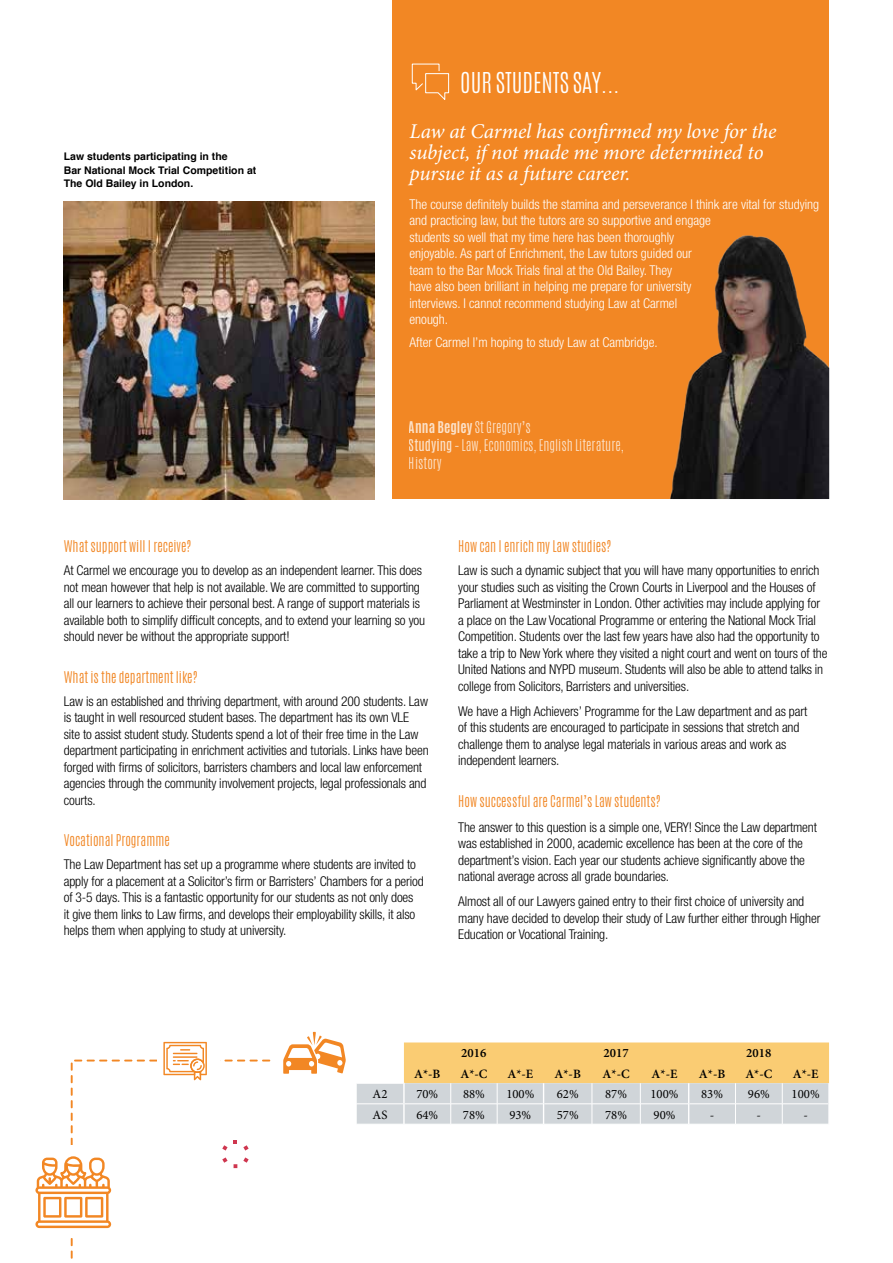
<style>
.page{position:relative;width:893px;height:1263px;background:#fff}
.page>*{position:absolute;margin:0;border:0;box-sizing:border-box;transform-origin:0 0}
.t1{font:300 24px "Antonio";color:#fff}
.t2{font:italic 21px/21px "Minion Pro";letter-spacing:-.005em;color:#fff}
.t3{font:300 condensed 13.5px/16.5px "Helvetica Neue";letter-spacing:-.01em;color:#000}
.t4{font:300 condensed 13.5px/16.5px "Helvetica Neue";color:#fff}
.t5{font:300 13.5px "Antonio";color:#f18623}
.t6{font:300 13.5px/18px "Antonio";color:#fff}
.t7{font:12.75px "Minion Pro";color:#000}
.t8{font:600 12.75px "Minion Pro";color:#000}
.t9{font:700 10.5px/13.5px "Helvetica";color:#000}
.s1{font-weight:700}
.s2{font-weight:400}
</style>
<div class="page">
<svg style="left:70px;top:1059px;width:200px;height:200px"></svg>
<div style="left:30px;top:1145px;width:133px;height:91px;background:#fff"></div>
<div style="left:157px;top:1038px;width:62px;height:46px;background:#fff"></div>
<svg style="left:356px;top:1042px;width:473px;height:82px;background:#e6d4ae"></svg>
<hr style="left:356px;top:1083px;width:49px;height:1px;background:#fff">
<img style="left:64px;top:201px;width:310px;height:298px">
<div style="left:392px;top:0;width:437px;height:499px;background:#f28724"></div>
<svg style="left:412px;top:63px;width:37px;height:37px"></svg>
<img style="left:670px;top:235px;width:159px;height:264px">
<svg style="left:163px;top:1042px;width:44px;height:38px"></svg>
<svg style="left:234px;top:1140px;width:3px;height:4px"></svg>
<svg style="left:222px;top:1145px;width:6px;height:5px"></svg>
<svg style="left:222px;top:1157px;width:6px;height:6px"></svg>
<svg style="left:234px;top:1164px;width:3px;height:4px"></svg>
<svg style="left:243px;top:1157px;width:6px;height:6px"></svg>
<svg style="left:243px;top:1145px;width:6px;height:5px"></svg>
<svg style="left:283px;top:1032px;width:63px;height:42px"></svg>
<svg style="left:35px;top:1156px;width:76px;height:72px"></svg>
<p class="t9" style="left:64px;top:150px;width:194px">Law students participating in the<br>Bar National Mock Trial Competition at<br>The Old Bailey in London.</p>
<h1 class="t1" style="left:460px;top:65px;width:161px">OUR STUDENTS SAY...</h1>
<h2 class="t2" style="left:409px;top:120px;width:369px">Law at Carmel has confirmed my love for the subject, if not made me more determined to pursue it as a future career.</h2>
<p class="t4" style="left:409px;top:196px;width:411px">The course definitely builds the stamina and perseverance I think are vital for studying and practicing law, but the tutors are so supportive and engage<br>students so well that my time here has been thoroughly<br>enjoyable. As part of Enrichment, the Law tutors guided our<br>team to the Bar Mock Trials final at the Old Bailey. They<br>have also been brilliant in helping me prepare for university<br>interviews. I cannot recommend studying Law at Carmel<br>enough.</p>
<p class="t4" style="left:409px;top:334px;width:250px">After Carmel I’m hoping to study Law at Cambridge.</p>
<p class="t6" style="left:409px;top:418px;width:216px"><span class="s1">Anna Begley</span> St Gregory’s<br><span class="s2">Studying</span> – Law, Economics, English Literature,<br>History</p>
<p class="t5" style="left:64px;top:537px;width:129px">What support will I receive?</p>
<p class="t3" style="left:64px;top:562px;width:363px">At Carmel we encourage you to develop as an independent learner. This does not mean however that help is not available. We are committed to supporting all our learners to achieve their personal best. A range of support materials is available both to simplify difficult concepts, and to extend your learning so you should never be without the appropriate support!</p>
<p class="t5" style="left:64px;top:667px;width:135px">What is the department like?</p>
<p class="t3" style="left:64px;top:692px;width:366px">Law is an established and thriving department, with around 200 students. Law is taught in well resourced student bases. The department has its own VLE site to assist student study. Students spend a lot of their free time in the Law department participating in enrichment activities and tutorials. Links have been forged with firms of solicitors, barristers chambers and local law enforcement agencies through the community involvement projects, legal professionals and courts.</p>
<p class="t5" style="left:64px;top:831px;width:107px">Vocational Programme</p>
<p class="t3" style="left:64px;top:856px;width:362px">The Law Department has set up a programme where students are invited to apply for a placement at a Solicitor’s firm or Barristers’ Chambers for a period of 3-5 days. This is a fantastic opportunity for our students as not only does<br>it give them links to Law firms, and develops their employability skills, it also helps them when applying to study at university.</p>
<p class="t5" style="left:458px;top:537px;width:155px">How can I enrich my Law studies?</p>
<p class="t3" style="left:458px;top:562px;width:371px">Law is such a dynamic subject that you will have many opportunities to enrich your studies such as visiting the Crown Courts in Liverpool and the Houses of Parliament at Westminster in London. Other activities may include applying for a place on the Law Vocational Programme or entering the National Mock Trial Competition. Students over the last few years have also had the opportunity to take a trip to New York where they visited a night court and went on tours of the United Nations and NYPD museum. Students will also be able to attend talks in college from Solicitors, Barristers and universities.</p>
<p class="t3" style="left:458px;top:703px;width:350px">We have a High Achievers’ Programme for the Law department and as part of this students are encouraged to participate in sessions that stretch and challenge them to analyse legal materials in various areas and work as independent learners.</p>
<p class="t5" style="left:458px;top:791px;width:204px">How successful are Carmel’s Law students?</p>
<p class="t3" style="left:458px;top:819px;width:360px">The answer to this question is a simple one, VERY! Since the Law department was established in 2000, academic excellence has been at the core of the department’s vision. Each year our students achieve significantly above the national average across all grade boundaries.</p>
<p class="t3" style="left:458px;top:893px;width:364px">Almost all of our Lawyers gained entry to their first choice of university and many have decided to develop their study of Law further either through Higher<br>Education or Vocational Training.</p>
<p class="t8" style="left:461px;top:1044px;width:27px">2016</p>
<p class="t8" style="left:604px;top:1044px;width:27px">2017</p>
<p class="t8" style="left:746px;top:1044px;width:27px">2018</p>
<p class="t8" style="left:414px;top:1065px;width:28px">A*-B</p>
<p class="t8" style="left:460px;top:1065px;width:29px">A*-C</p>
<p class="t8" style="left:507px;top:1065px;width:27px">A*-E</p>
<p class="t8" style="left:555px;top:1065px;width:28px">A*-B</p>
<p class="t8" style="left:603px;top:1065px;width:29px">A*-C</p>
<p class="t8" style="left:652px;top:1065px;width:27px">A*-E</p>
<p class="t8" style="left:699px;top:1065px;width:28px">A*-B</p>
<p class="t8" style="left:745px;top:1065px;width:29px">A*-C</p>
<p class="t8" style="left:793px;top:1065px;width:27px">A*-E</p>
<p class="t7" style="left:373px;top:1086px;width:16px">A2</p>
<p class="t7" style="left:416px;top:1086px;width:23px">70%</p>
<p class="t7" style="left:463px;top:1086px;width:23px">88%</p>
<p class="t7" style="left:506px;top:1086px;width:29px">100%</p>
<p class="t7" style="left:557px;top:1086px;width:23px">62%</p>
<p class="t7" style="left:605px;top:1086px;width:23px">87%</p>
<p class="t7" style="left:650px;top:1086px;width:29px">100%</p>
<p class="t7" style="left:701px;top:1086px;width:23px">83%</p>
<p class="t7" style="left:748px;top:1086px;width:23px">96%</p>
<p class="t7" style="left:792px;top:1086px;width:29px">100%</p>
<p class="t7" style="left:373px;top:1106px;width:16px">AS</p>
<p class="t7" style="left:416px;top:1106px;width:23px">64%</p>
<p class="t7" style="left:463px;top:1106px;width:23px">78%</p>
<p class="t7" style="left:509px;top:1106px;width:23px">93%</p>
<p class="t7" style="left:557px;top:1106px;width:23px">57%</p>
<p class="t7" style="left:605px;top:1106px;width:23px">78%</p>
<p class="t7" style="left:653px;top:1106px;width:23px">90%</p>
<p class="t7" style="left:710px;top:1106px;width:6px">-</p>
<p class="t7" style="left:757px;top:1106px;width:6px">-</p>
<p class="t7" style="left:803px;top:1106px;width:6px">-</p>
</div>
